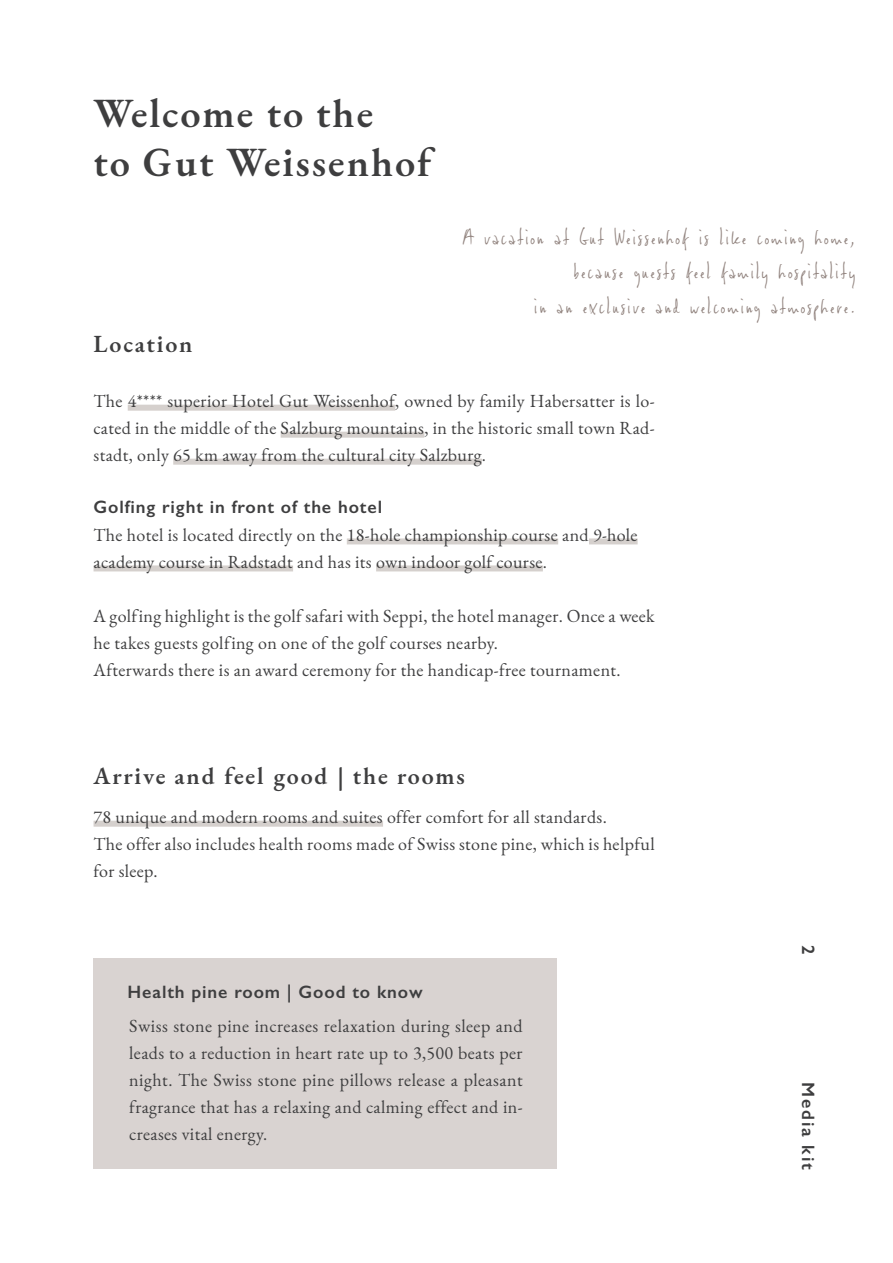
<style>
.page{position:relative;width:893px;height:1263px;background:#fff}
.page>*{position:absolute;margin:0;border:0;box-sizing:border-box;transform-origin:0 0}
.t1{font:600 40.5px/49.3px "EB Garamond";letter-spacing:.05em;color:#3e3e3f}
.t2{font:600 24px "EB Garamond";letter-spacing:.075em;color:#3e3e3f}
.t3{font:22.5px/34.8px "Viktorie";letter-spacing:.075em;color:#90827d;text-align:right}
.t4{font:18px/27px "EB Garamond";letter-spacing:.02em;color:#3e3e3f}
.t5{font:600 18px "Gill Sans";letter-spacing:.05em;color:#3e3e3f}
</style>
<div class="page">
<div style="left:94px;top:958px;width:463px;height:211px;background:#d9d3d1"></div>
<div style="left:128px;top:405px;width:267px;height:6px;background:#d5d0cd"></div>
<div style="left:281px;top:432px;width:143px;height:6px;background:#d5d0cd"></div>
<div style="left:173px;top:459px;width:309px;height:6px;background:#d5d0cd"></div>
<div style="left:94px;top:821px;width:289px;height:6px;background:#d5d0cd"></div>
<div style="left:347px;top:538px;width:211px;height:6px;background:#d5d0cd"></div>
<div style="left:589px;top:538px;width:49px;height:6px;background:#d5d0cd"></div>
<div style="left:94px;top:565px;width:199px;height:6px;background:#d5d0cd"></div>
<div style="left:376px;top:565px;width:167px;height:6px;background:#d5d0cd"></div>
<h1 class="t1" style="left:94px;top:89px;width:339px">Welcome to the<br>to Gut Weissenhof</h1>
<h2 class="t2" style="left:94px;top:328px;width:100px">Location</h2>
<p class="t3" style="left:463px;top:217px;width:394px">A vacation at Gut Weissenhof is like coming home, because guests feel family hospitality<br>in an exclusive and welcoming atmosphere.</p>
<p class="t4" style="left:94px;top:387px;width:563px;text-align:justify">The 4**** superior Hotel Gut Weissenhof, owned by family Habersatter is lo&shy;cated in the middle of the Salzburg mountains, in the historic small town Rad&shy;stadt, only 65 km away from the cultural city Salzburg.</p>
<p class="t5" style="left:94px;top:496px;width:290px">Golfing right in front of the hotel</p>
<p class="t4" style="left:94px;top:521px;width:546px">The hotel is located directly on the 18-hole championship course and 9-hole academy course in Radstadt and has its own indoor golf course.</p>
<p class="t4" style="left:94px;top:602px;width:563px">A golfing highlight is the golf safari with Seppi, the hotel manager. Once a week he takes guests golfing on one of the golf courses nearby.<br>Afterwards there is an award ceremony for the handicap-free tournament.</p>
<h2 class="t2" style="left:94px;top:760px;width:373px">Arrive and feel good | the rooms</h2>
<p class="t4" style="left:94px;top:803px;width:563px">78 unique and modern rooms and suites offer comfort for all standards.<br>The offer also includes health rooms made of Swiss stone pine, which is helpful for sleep.</p>
<p class="t5" style="left:128px;top:981px;width:297px">Health pine room | Good to know</p>
<p class="t4" style="left:129px;top:1012px;width:395px;text-align:justify">Swiss stone pine increases relaxation during sleep and leads to a reduction in heart rate up to 3,500 beats per night. The Swiss stone pine pillows release a pleasant fragrance that has a relaxing and calming effect and in&shy;creases vital energy.</p>
<p class="t5" style="left:819px;top:945px;width:11px;rotate:90deg">2</p>
<p class="t5" style="left:819px;top:1082px;width:89px;rotate:90deg">Media kit</p>
</div>
